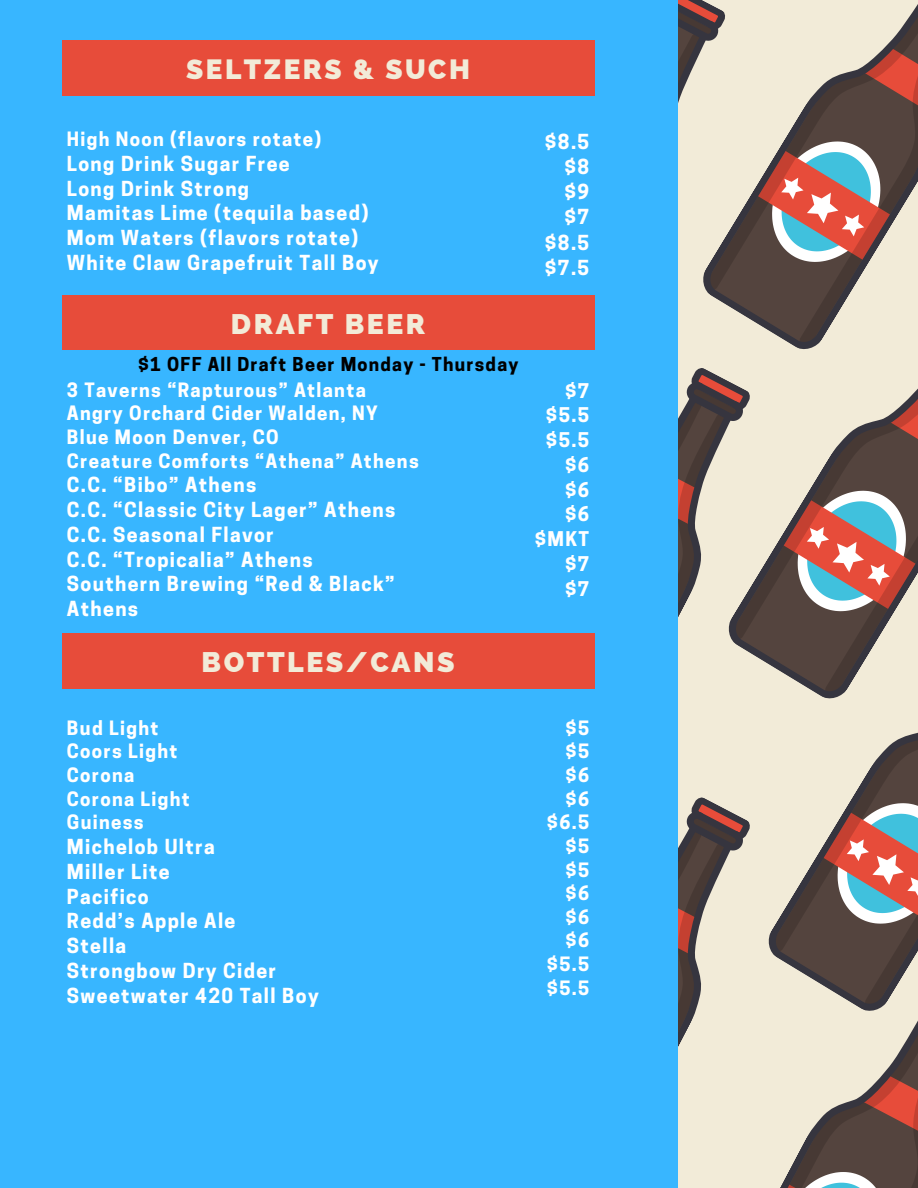
<style>
.page{position:relative;width:918px;height:1188px;background:#fff}
.page>*{position:absolute;margin:0;border:0;box-sizing:border-box;transform-origin:0 0}
.t1{font:800 28.35px "Raleway";letter-spacing:.09em;color:#f2ebd8}
.t2{font:800 27.9px "Raleway";letter-spacing:.09em;color:#f2ebd8}
.t3{font:700 19.5px/24.8px "Cooper Hewitt";letter-spacing:.07em;color:#fff}
.t4{font:700 19.05px/24.8px "Cooper Hewitt";color:#fff;text-align:right}
.t5{font:700 18.6px/23.7px "Cooper Hewitt";letter-spacing:.07em;color:#fff}
.t6{font:700 18px "Cooper Hewitt";letter-spacing:.07em;color:#000}
</style>
<div class="page">
<svg style="left:748px;top:0;width:170px;height:357px;background:#ae9a90"></svg>
<svg style="left:677px;top:365px;width:241px;height:823px;background:#b6a69b"></svg>
<svg style="left:677px;top:374px;width:96px;height:405px;background:#c9bfb1"></svg>
<svg style="left:677px;top:0;width:71px;height:399px;background:#c9c0b3"></svg>
<div style="left:0;top:0;width:677px;height:1188px;background:#38b6ff"></div>
<div style="left:62px;top:41px;width:532px;height:54px;background:#e74c3a"></div>
<div style="left:62px;top:295px;width:532px;height:55px;background:#e74c3a"></div>
<div style="left:62px;top:633px;width:533px;height:56px;background:#e74c3a"></div>
<p class="t2" style="left:186px;top:53px;width:285px">SELTZERS &amp; SUCH</p>
<p class="t5" style="left:67px;top:130px;width:256px">High Noon (flavors rotate)</p>
<p class="t3" style="left:67px;top:154px;width:313px">Long Drink Sugar Free<br>Long Drink Strong<br>Mamitas Lime (tequila based)<br>Mom Waters (flavors rotate)<br>White Claw Grapefruit Tall Boy</p>
<p class="t1" style="left:231px;top:307px;width:196px">DRAFT BEER</p>
<h4 class="t6" style="left:138px;top:358px;width:382px">$1 OFF All Draft Beer Monday - Thursday</h4>
<p class="t5" style="left:67px;top:380px;width:353px">3 Taverns “Rapturous” Atlanta<br>Angry Orchard Cider Walden, NY<br>Blue Moon Denver, CO<br>Creature Comforts “Athena” Athens</p>
<p class="t3" style="left:67px;top:475px;width:330px">C.C. “Bibo” Athens<br>C.C. “Classic City Lager” Athens<br>C.C. Seasonal Flavor<br>C.C. “Tropicalia” Athens<br>Southern Brewing “Red &amp; Black”<br>Athens</p>
<h3 class="t1" style="left:202px;top:645px;width:254px">BOTTLES/CANS</h3>
<p class="t3" style="left:545px;top:131px;width:46px">$8.5</p>
<h2 class="t3" style="left:565px;top:157px;width:26px">$8</h2>
<h4 class="t3" style="left:565px;top:182px;width:26px">$9</h4>
<p class="t3" style="left:565px;top:207px;width:26px">$7</p>
<p class="t3" style="left:545px;top:232px;width:46px">$8.5</p>
<p class="t3" style="left:545px;top:258px;width:46px">$7.5</p>
<p class="t4" style="left:535px;top:381px;width:56px">$7 $5.5 $5.5 $6<br>$6<br>$6 $MKT $7<br>$7</p>
<h2 class="t5" style="left:67px;top:718px;width:124px">Bud Light<br>Coors Light<br>Corona<br>Corona Light<br>Guiness</h2>
<h2 class="t3" style="left:67px;top:837px;width:253px">Michelob Ultra<br>Miller Lite<br>Pacifico<br>Redd’s Apple Ale<br>Stella<br>Strongbow Dry Cider<br>Sweetwater 420 Tall Boy</h2>
<h4 class="t5" style="left:547px;top:718px;width:44px;text-align:right">$5 $5 $6 $6 $6.5 $5 $5 $6 $6 $6 $5.5 $5.5</h4>
</div>
